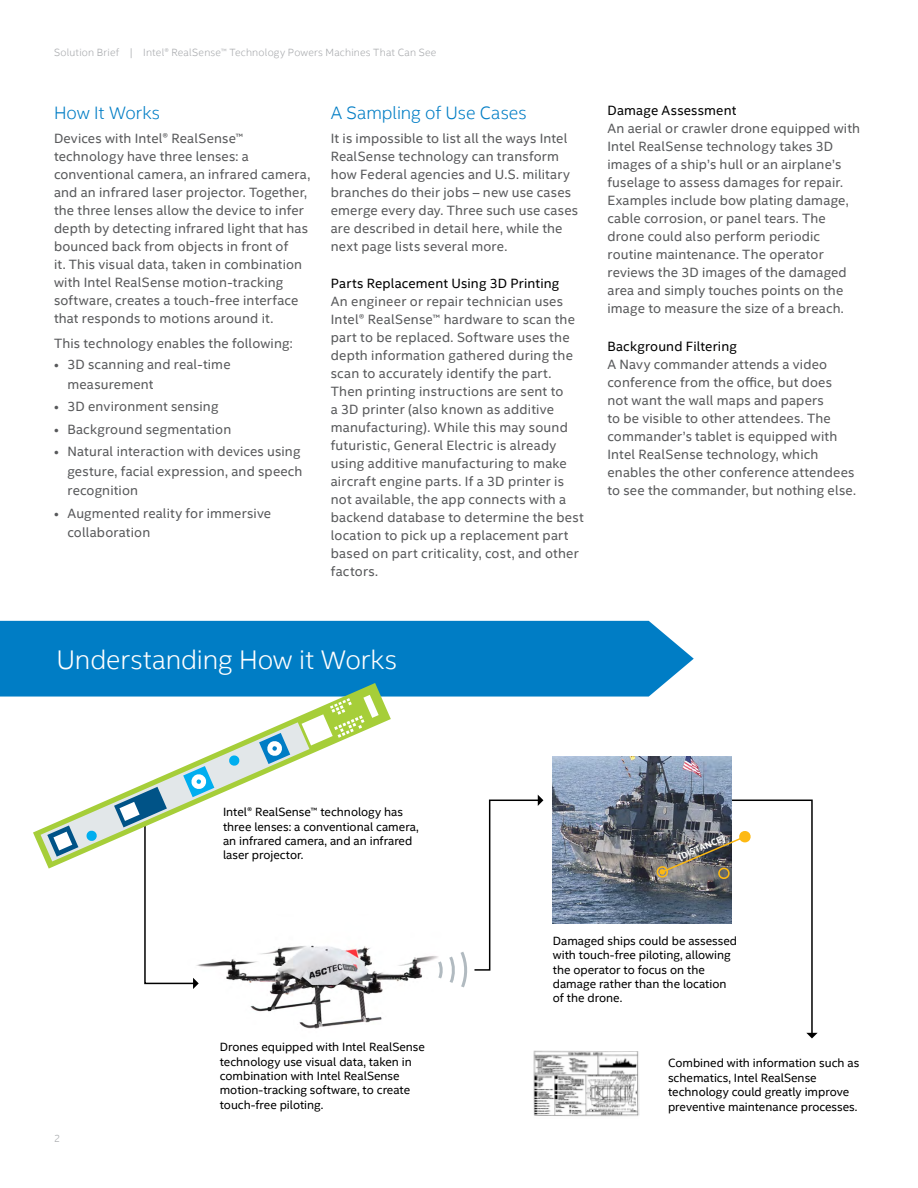
<style>
.page{position:relative;width:918px;height:1188px;background:#fff}
.page>*{position:absolute;margin:0;border:0;box-sizing:border-box;transform-origin:0 0}
.t1{font:300 27px "Intel Clear";letter-spacing:-.005em;color:#fff}
.t2{font:300 18px "Intel Clear";letter-spacing:-.005em;color:#007dc5}
.t3{font:13.5px/18px "Intel Clear";letter-spacing:.015em;color:#58595b}
.t4{font:13.5px "Intel Clear";letter-spacing:.01em;color:#000}
.t5{font:12px/14.4px "Intel Clear";color:#000}
.t6{font:300 10.5px "Intel Clear";letter-spacing:.02em;color:#a7a9ac}
.t7{font:700 9px "Intel Clear";color:#fff}
</style>
<div class="page">
<div style="left:0;top:621px;width:694px;height:76px;background:#007dc5"></div>
<img style="left:250px;top:957px;width:170px;height:72px">
<img style="left:553px;top:757px;width:179px;height:166px">
<svg style="left:420px;top:795px;width:123px;height:193px"></svg>
<svg style="left:33px;top:683px;width:358px;height:168px;fill:#007dc5"></svg>
<svg style="left:41px;top:695px;width:338px;height:294px"></svg>
<svg style="left:656px;top:799px;width:162px;height:239px"></svg>
<img style="left:533px;top:1051px;width:107px;height:66px">
<p class="t6" style="left:54px;top:46px;width:384px">Solution Brief | Intel® RealSense™ Technology Powers Machines That Can See</p>
<h2 class="t2" style="left:54px;top:102px;width:108px">How It Works</h2>
<p class="t3" style="left:54px;top:129px;width:258px">Devices with Intel® RealSense™ technology have three lenses: a conventional camera, an infrared camera, and an infrared laser projector. Together, the three lenses allow the device to infer depth by detecting infrared light that has bounced back from objects in front of<br>it. This visual data, taken in combination with Intel RealSense motion-tracking software, creates a touch-free interface that responds to motions around it.</p>
<p class="t3" style="left:54px;top:335px;width:240px">This technology enables the following:</p>
<p class="t3" style="left:68px;top:355px;width:165px;line-height:19.5px;text-indent:-14px">• 3D scanning and real-time measurement</p>
<p class="t3" style="left:54px;top:398px;width:166px">• 3D environment sensing</p>
<p class="t3" style="left:54px;top:420px;width:179px">• Background segmentation</p>
<p class="t3" style="left:68px;top:442px;width:237px;line-height:19.5px;text-indent:-14px">• Natural interaction with devices using gesture, facial expression, and speech recognition</p>
<p class="t3" style="left:68px;top:504px;width:205px;line-height:19.5px;text-indent:-14px">• Augmented reality for immersive collaboration</p>
<h2 class="t2" style="left:331px;top:102px;width:197px">A Sampling of Use Cases</h2>
<p class="t3" style="left:331px;top:129px;width:249px">It is impossible to list all the ways Intel RealSense technology can transform how Federal agencies and U.S. military branches do their jobs – new use cases emerge every day. Three such use cases are described in detail here, while the next page lists several more.</p>
<p class="t4" style="left:331px;top:276px;width:230px">Parts Replacement Using 3D Printing</p>
<p class="t3" style="left:331px;top:293px;width:255px">An engineer or repair technician uses Intel® RealSense™ hardware to scan the part to be replaced. Software uses the depth information gathered during the scan to accurately identify the part.<br>Then printing instructions are sent to<br>a 3D printer (also known as additive manufacturing). While this may sound futuristic, General Electric is already using additive manufacturing to make aircraft engine parts. If a 3D printer is not available, the app connects with a backend database to determine the best location to pick up a replacement part based on part criticality, cost, and other factors.</p>
<p class="t4" style="left:608px;top:102px;width:130px">Damage Assessment</p>
<p class="t3" style="left:608px;top:120px;width:254px">An aerial or crawler drone equipped with Intel RealSense technology takes 3D images of a ship’s hull or an airplane’s fuselage to assess damages for repair.<br>Examples include bow plating damage, cable corrosion, or panel tears. The drone could also perform periodic routine maintenance. The operator reviews the 3D images of the damaged area and simply touches points on the image to measure the size of a breach.</p>
<p class="t4" style="left:608px;top:338px;width:131px">Background Filtering</p>
<p class="t3" style="left:608px;top:355px;width:250px">A Navy commander attends a video conference from the office, but does not want the wall maps and papers<br>to be visible to other attendees. The commander’s tablet is equipped with Intel RealSense technology, which enables the other conference attendees to see the commander, but nothing else.</p>
<h1 class="t1" style="left:56px;top:644px;width:342px">Understanding How it Works</h1>
<p class="t5" style="left:223px;top:805px;width:197px">Intel® RealSense™ technology has three lenses: a conventional camera, an infrared camera, and an infrared laser projector.</p>
<p class="t7" style="left:676px;top:852px;width:52px;rotate:-23deg">[DISTANCE]</p>
<p class="t6" style="left:54px;top:1132px;width:8px">2</p>
<p class="t5" style="left:220px;top:1040px;width:207px">Drones equipped with Intel RealSense technology use visual data, taken in combination with Intel RealSense motion-tracking software, to create touch-free piloting.</p>
<p class="t5" style="left:553px;top:934px;width:186px">Damaged ships could be assessed with touch-free piloting, allowing the operator to focus on the damage rather than the location of the drone.</p>
<p class="t5" style="left:668px;top:1056px;width:193px">Combined with information such as schematics, Intel RealSense technology could greatly improve preventive maintenance processes.</p>
</div>
